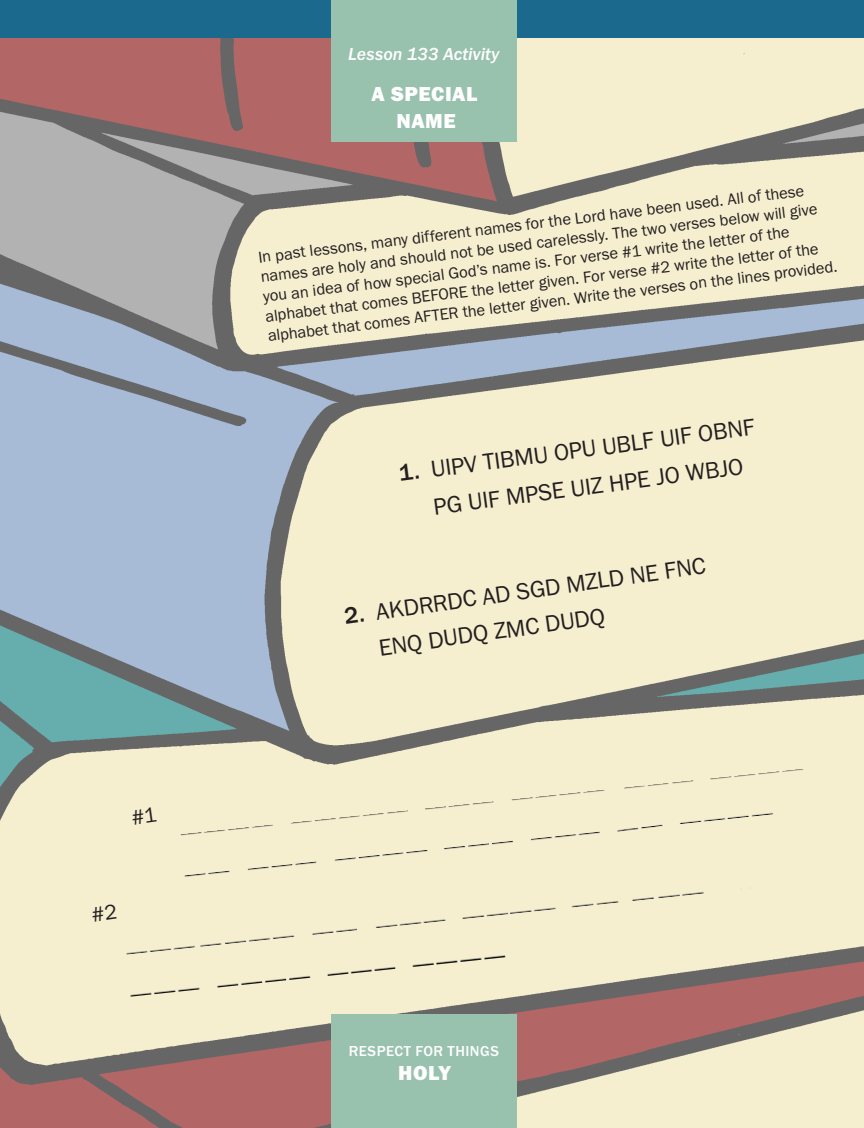
<style>
.page{position:relative;width:864px;height:1128px;background:#fff}
.page>*{position:absolute;margin:0;border:0;box-sizing:border-box;transform-origin:0 0}
.Article_-_Memory_Ver{font:24px/37.5px "Franklin Gothic URW Boo";color:#231f20;text-align:center}
.Activity_-_Tab_-_Tit{font:21px/27px "Franklin Gothic URW Hea";letter-spacing:.025em;color:#fff;text-align:center}
.t1{font:18px "Franklin Gothic URW Med Ita";color:#fff}
.Activity_-_Text{font:16.5px/19.8px "Franklin Gothic URW Boo";color:#231f20}
.t2{font:500 15px "Franklin Gothic URW";letter-spacing:.03em;color:#fff}
.s1{font-family:"Franklin Gothic URW";font-weight:500}
</style>
<div class="page">
<img style="left:0;top:38px;width:864px;height:1089px">
<div style="left:180px;top:768px;width:633px;height:139px;background:#f5eecf"></div>
<div style="left:121px;top:828px;width:634px;height:168px;background:#f5eecf"></div>
<div style="left:0;top:0;width:864px;height:38px;background:#1c698e"></div>
<div style="left:331px;top:1014px;width:185px;height:113px;background:#98c1ae"></div>
<div style="left:331px;top:0;width:186px;height:142px;background:#98c1ae"></div>
<svg style="left:92px;top:903px;width:25px;height:18px"></svg>
<svg style="left:132px;top:807px;width:25px;height:17px"></svg>
<p class="t1" style="left:348px;top:43px;width:153px">Lesson 133 Activity</p>
<p class="Activity_-_Tab_-_Tit" style="left:372px;top:80px;width:107px">A SPECIAL<br>NAME</p>
<p class="Activity_-_Text" style="left:257px;top:247px;width:575px;rotate:-7deg">In past lessons, many different names for the Lord have been used. All of these names are holy and should not be used carelessly. The two verses below will give you an idea of how special God’s name is. For verse #1 write the letter of the alphabet that comes BEFORE the letter given. For verse #2 write the letter of the alphabet that comes AFTER the letter given. Write the verses on the lines provided.</p>
<p class="Article_-_Memory_Ver" style="left:396px;top:453px;width:360px;rotate:-7deg"><span class="s1">1.</span> UIPV TIBMU OPU UBLF UIF OBNF<br>PG UIF MPSE UIZ HPE JO WBJO</p>
<p class="Article_-_Memory_Ver" style="left:372px;top:593px;width:336px;line-height:36px;text-align:left;text-indent:-30px;rotate:-8deg"><span class="s1">2.</span> AKDRRDC AD SGD MZLD NE FNC<br>ENQ DUDQ ZMC DUDQ</p>
<p class="t2" style="left:349px;top:1041px;width:152px">RESPECT FOR THINGS</p>
<p class="Activity_-_Tab_-_Tit" style="left:398px;top:1058px;width:54px">HOLY</p>
</div>
